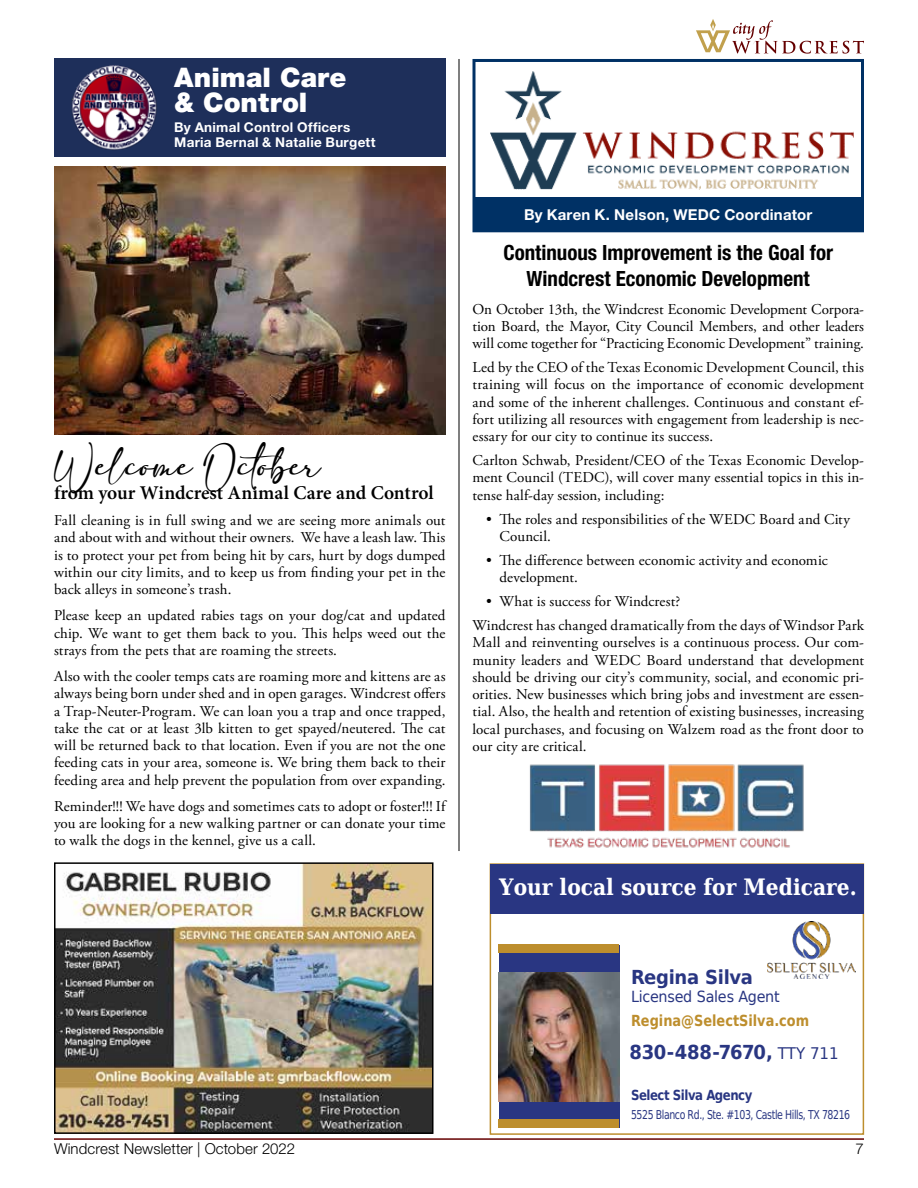
<style>
.page{position:relative;width:918px;height:1188px;background:#fff}
.page>*{position:absolute;margin:0;border:0;box-sizing:border-box;transform-origin:0 0}
.t1{font:900 27px/25.5px "Helvetica Neue LT Std";color:#fff}
.t2{font:27px "adelia";letter-spacing:.02em;color:#000}
.t3{font:700 22.5px "DejaVu Serif";color:#fff;scale:.9 1}
.t4{font:700 condensed 21px/25.2px "Helvetica Neue LT Std";color:#000;text-align:center}
.t5{font:600 19.5px "Minion Pro";letter-spacing:-.005em;color:#000}
.t6{font:700 19.2px "DejaVu Sans";letter-spacing:-.02em;color:#293682;scale:.94 1}
.t7{font:700 15.3px "DejaVu Sans Condensed";color:#bd8e2d;scale:.94 1}
.t8{font:15.3px "DejaVu Sans";letter-spacing:-.02em;color:#293682;scale:.94 1}
.t9{font:15px/17.2px "Adobe Garamond Pro";letter-spacing:.005em;color:#000;text-align:justify}
.t10{font:300 15px "Helvetica Neue LT Std";letter-spacing:.005em;color:#000}
.t11{font:700 15px "Helvetica Neue LT Std";letter-spacing:.015em;color:#fff}
.t12{font:700 13.8px "DejaVu Sans";letter-spacing:-.04em;color:#293682;scale:.85 1}
.t13{font:700 13.5px/15px "Helvetica Neue LT Std";letter-spacing:.02em;color:#fff}
.t14{font:12.3px "DejaVu Sans Condensed";letter-spacing:-.04em;color:#293682;scale:.85 1}
.s1{font-weight:400;font-size:16.05px}
</style>
<div class="page">
<svg style="left:696px;top:19px;width:168px;height:35px"></svg>
<hr style="left:459px;top:59px;width:1px;height:792px;background:#000">
<div style="left:54px;top:59px;width:392px;height:98px;background:#1e2f5a"></div>
<img style="left:72px;top:65px;width:85px;height:85px">
<div style="left:474px;top:198px;width:388px;height:34px;background:#003165"></div>
<div style="left:472px;top:59px;width:392px;height:173px;border:3px solid #003165"></div>
<img style="left:490px;top:71px;width:363px;height:118px">
<img style="left:529px;top:764px;width:275px;height:84px">
<img style="left:54px;top:167px;width:392px;height:268px">
<img style="left:57px;top:865px;width:374px;height:266px">
<div style="left:54px;top:862px;width:380px;height:272px;border:2px solid #000"></div>
<div style="left:499px;top:945px;width:120px;height:182px;background:#293682"></div>
<div style="left:490px;top:863px;width:374px;height:272px;border:1px solid #bd8e2d"></div>
<div style="left:490px;top:864px;width:373px;height:49px;background:#293682"></div>
<img style="left:499px;top:973px;width:120px;height:128px">
<img style="left:768px;top:921px;width:88px;height:57px">
<div style="left:499px;top:1119px;width:120px;height:8px;background:#bd8e2d"></div>
<div style="left:499px;top:944px;width:120px;height:9px;background:#bd8e2d"></div>
<hr style="left:54px;top:1138px;width:810px;height:2px;background:#650000">
<h1 class="t1" style="left:174px;top:64px;width:174px">Animal Care &amp; Control</h1>
<p class="t13" style="left:174px;top:119px;width:203px">By Animal Control Officers<br>Maria Bernal &amp; Natalie Burgett</p>
<h1 class="t2" style="left:54px;top:451px;width:268px">Welcome October</h1>
<h3 class="t5" style="left:54px;top:479px;width:381px">from your Windcrest Animal Care and Control</h3>
<p class="t9" style="left:54px;top:512px;width:393px">Fall cleaning is in full swing and we are seeing more animals out and about with and without their owners. We have a leash law. This is to protect your pet from being hit by cars, hurt by dogs dumped within our city limits, and to keep us from finding your pet in the back alleys in someone’s trash.</p>
<p class="t9" style="left:54px;top:608px;width:393px">Please keep an updated rabies tags on your dog/cat and updated chip. We want to get them back to you. This helps weed out the strays from the pets that are roaming the streets.</p>
<p class="t9" style="left:54px;top:668px;width:393px">Also with the cooler temps cats are roaming more and kittens are as always being born under shed and in open garages. Windcrest offers a Trap-Neuter-Program. We can loan you a trap and once trapped, take the cat or at least 3lb kitten to get spayed/neutered. The cat will be returned back to that location. Even if you are not the one feeding cats in your area, someone is. We bring them back to their feeding area and help prevent the population from over expanding.</p>
<p class="t9" style="left:54px;top:798px;width:393px">Reminder!!! We have dogs and sometimes cats to adopt or foster!!! If you are looking for a new walking partner or can donate your time to walk the dogs in the kennel, give us a call.</p>
<p class="t11" style="left:524px;top:205px;width:290px">By Karen K. Nelson, WEDC Coordinator</p>
<h3 class="t4" style="left:503px;top:240px;width:331px">Continuous Improvement is the Goal for<br>Windcrest Economic Development</h3>
<p class="t9" style="left:472px;top:301px;width:393px">On October 13th, the Windcrest Economic Development Corpora&shy;tion Board, the Mayor, City Council Members, and other leaders will come together for “Practicing Economic Development” training.</p>
<p class="t9" style="left:472px;top:359px;width:393px">Led by the CEO of the Texas Economic Development Council, this training will focus on the importance of economic development and some of the inherent challenges. Continuous and constant ef&shy;fort utilizing all resources with engagement from leadership is nec&shy;essary for our city to continue its success.</p>
<p class="t9" style="left:472px;top:452px;width:393px">Carlton Schwab, President/CEO of the Texas Economic Develop&shy;ment Council (TEDC), will cover many essential topics in this in&shy;tense half-day session, including:</p>
<p class="t9" style="left:500px;top:511px;width:352px;text-indent:-14px">• The roles and responsibilities of the WEDC Board and City<br>Council.</p>
<p class="t9" style="left:500px;top:552px;width:330px;text-indent:-14px">• The difference between economic activity and economic development.</p>
<p class="t9" style="left:472px;top:590px;width:393px;line-height:24px;text-indent:14px">• What is success for Windcrest?<br>Windcrest has changed dramatically from the days of Windsor Park</p>
<p class="t9" style="left:472px;top:635px;width:393px">Mall and reinventing ourselves is a continuous process. Our com&shy;munity leaders and WEDC Board understand that development should be driving our city’s community, social, and economic pri&shy;orities. New businesses which bring jobs and investment are essen&shy;tial. Also, the health and retention of existing businesses, increasing local purchases, and focusing on Walzem road as the front door to our city are critical.</p>
<h2 class="t3" style="left:499px;top:869px;width:399px">Your local source for Medicare.</h2>
<p class="t6" style="left:631px;top:961px;width:131px">Regina Silva</p>
<p class="t8" style="left:631px;top:984px;width:160px">Licensed Sales Agent</p>
<p class="t7" style="left:631px;top:1008px;width:191px">Regina@SelectSilva.com</p>
<p class="t6" style="left:630px;top:1037px;width:224px">830-488-7670, <span class="s1">TTY 711</span></p>
<p class="t12" style="left:631px;top:1084px;width:144px">Select Silva Agency</p>
<p class="t14" style="left:631px;top:1105px;width:259px">5525 Blanco Rd., Ste. #103, Castle Hills, TX 78216</p>
<p class="t10" style="left:54px;top:1140px;width:243px">Windcrest Newsletter | October 2022</p>
<p class="t10" style="left:856px;top:1140px;width:10px">7</p>
</div>
